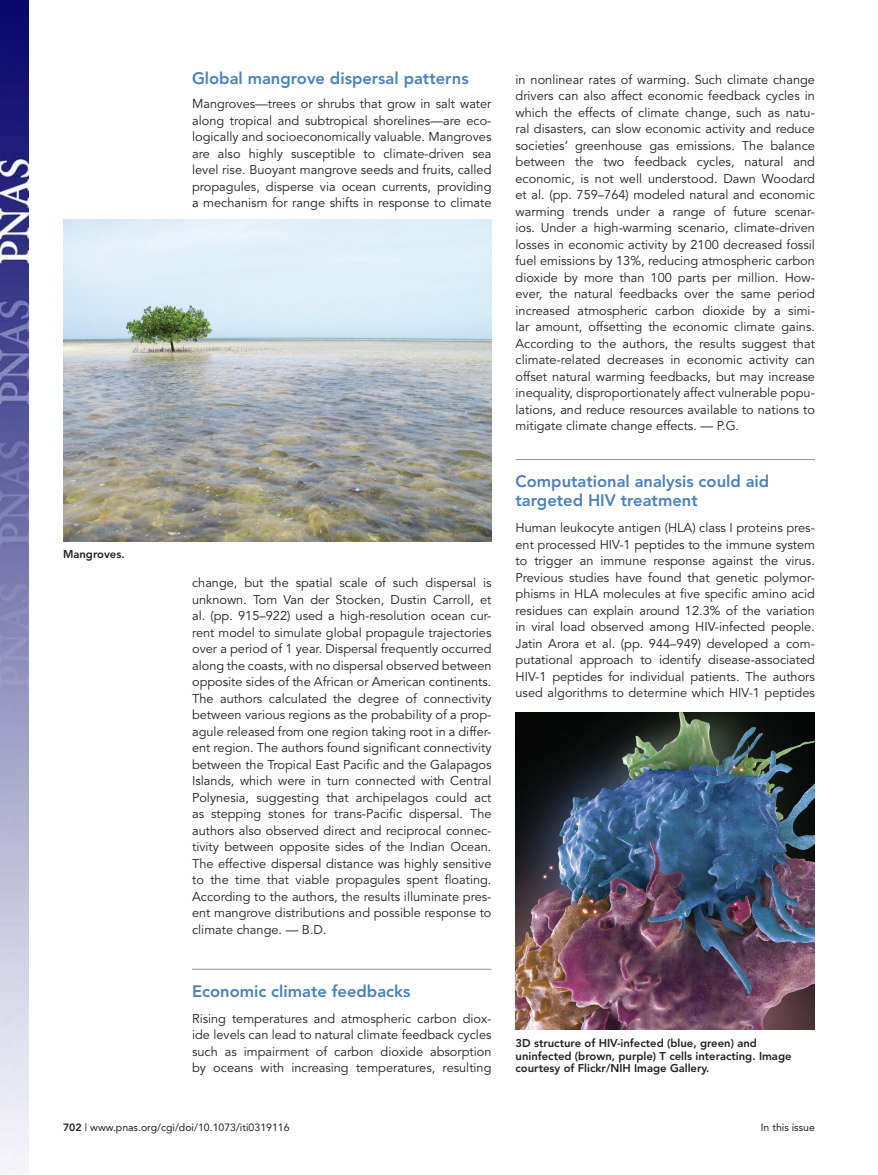
<style>
.page{position:relative;width:878px;height:1175px;background:#fff}
.page>*{position:absolute;margin:0;border:0;box-sizing:border-box;transform-origin:0 0}
.t1{font:800 16.5px/19.5px "Avenir";color:#4a81be}
.t2{font:12.75px/16.5px "Avenir";color:#231f20;text-align:justify}
.t3{font:800 11.25px/12.3px "Avenir";color:#231f20}
.t4{font:10.5px "Avenir";color:#231f20}
.s1{font-weight:800}
</style>
<div class="page">
<img style="left:0;top:0;width:28px;height:1173px">
<hr style="left:192px;top:968px;width:299px;height:1px;background:#939598">
<hr style="left:515px;top:459px;width:299px;height:1px;background:#939598">
<img style="left:63px;top:219px;width:428px;height:322px">
<img style="left:515px;top:712px;width:299px;height:317px">
<p class="t3" style="left:63px;top:548px;width:63px">Mangroves.</p>
<p class="t1" style="left:192px;top:69px;width:278px">Global mangrove dispersal patterns</p>
<p class="t2" style="left:192px;top:96px;width:301px">Mangroves—trees or shrubs that grow in salt water along tropical and subtropical shorelines—are eco&shy;logically and socioeconomically valuable. Mangroves are also highly susceptible to climate-driven sea level rise. Buoyant mangrove seeds and fruits, called propagules, disperse via ocean currents, providing a mechanism for range shifts in response to climate</p>
<p class="t2" style="left:192px;top:575px;width:301px">change, but the spatial scale of such dispersal is unknown. Tom Van der Stocken, Dustin Carroll, et al. (pp. 915–922) used a high-resolution ocean cur&shy;rent model to simulate global propagule trajectories over a period of 1 year. Dispersal frequently occurred along the coasts, with no dispersal observed between opposite sides of the African or American continents.<br>The authors calculated the degree of connectivity between various regions as the probability of a prop&shy;agule released from one region taking root in a differ&shy;ent region. The authors found significant connectivity between the Tropical East Pacific and the Galapagos Islands, which were in turn connected with Central Polynesia, suggesting that archipelagos could act as stepping stones for trans-Pacific dispersal. The authors also observed direct and reciprocal connec&shy;tivity between opposite sides of the Indian Ocean.<br>The effective dispersal distance was highly sensitive to the time that viable propagules spent floating.<br>According to the authors, the results illuminate pres&shy;ent mangrove distributions and possible response to climate change. — B.D.</p>
<p class="t1" style="left:192px;top:981px;width:220px">Economic climate feedbacks</p>
<p class="t2" style="left:192px;top:1010px;width:301px">Rising temperatures and atmospheric carbon diox&shy;ide levels can lead to natural climate feedback cycles such as impairment of carbon dioxide absorption by oceans with increasing temperatures, resulting</p>
<p class="t2" style="left:515px;top:71px;width:301px">in nonlinear rates of warming. Such climate change drivers can also affect economic feedback cycles in which the effects of climate change, such as natu&shy;ral disasters, can slow economic activity and reduce societies’ greenhouse gas emissions. The balance between the two feedback cycles, natural and economic, is not well understood. Dawn Woodard et al. (pp. 759–764) modeled natural and economic warming trends under a range of future scenar&shy;ios. Under a high-warming scenario, climate-driven losses in economic activity by 2100 decreased fossil fuel emissions by 13%, reducing atmospheric carbon dioxide by more than 100 parts per million. How&shy;ever, the natural feedbacks over the same period increased atmospheric carbon dioxide by a simi&shy;lar amount, offsetting the economic climate gains.<br>According to the authors, the results suggest that climate-related decreases in economic activity can offset natural warming feedbacks, but may increase inequality, disproportionately affect vulnerable popu&shy;lations, and reduce resources available to nations to mitigate climate change effects. — P.G.</p>
<p class="t1" style="left:515px;top:471px;width:255px">Computational analysis could aid targeted HIV treatment</p>
<p class="t2" style="left:515px;top:520px;width:301px">Human leukocyte antigen (HLA) class I proteins pres&shy;ent processed HIV-1 peptides to the immune system to trigger an immune response against the virus.<br>Previous studies have found that genetic polymor&shy;phisms in HLA molecules at five specific amino acid residues can explain around 12.3% of the variation in viral load observed among HIV-infected people.<br>Jatin Arora et al. (pp. 944–949) developed a com&shy;putational approach to identify disease-associated HIV-1 peptides for individual patients. The authors used algorithms to determine which HIV-1 peptides</p>
<p class="t3" style="left:515px;top:1037px;width:277px">3D structure of HIV-infected (blue, green) and uninfected (brown, purple) T cells interacting. Image courtesy of Flickr/NIH Image Gallery.</p>
<p class="t4" style="left:63px;top:1121px;width:228px"><span class="s1">702</span> | www.pnas.org/cgi/doi/10.1073/iti0319116</p>
<p class="t4" style="left:760px;top:1121px;width:56px">In this issue</p>
</div>
